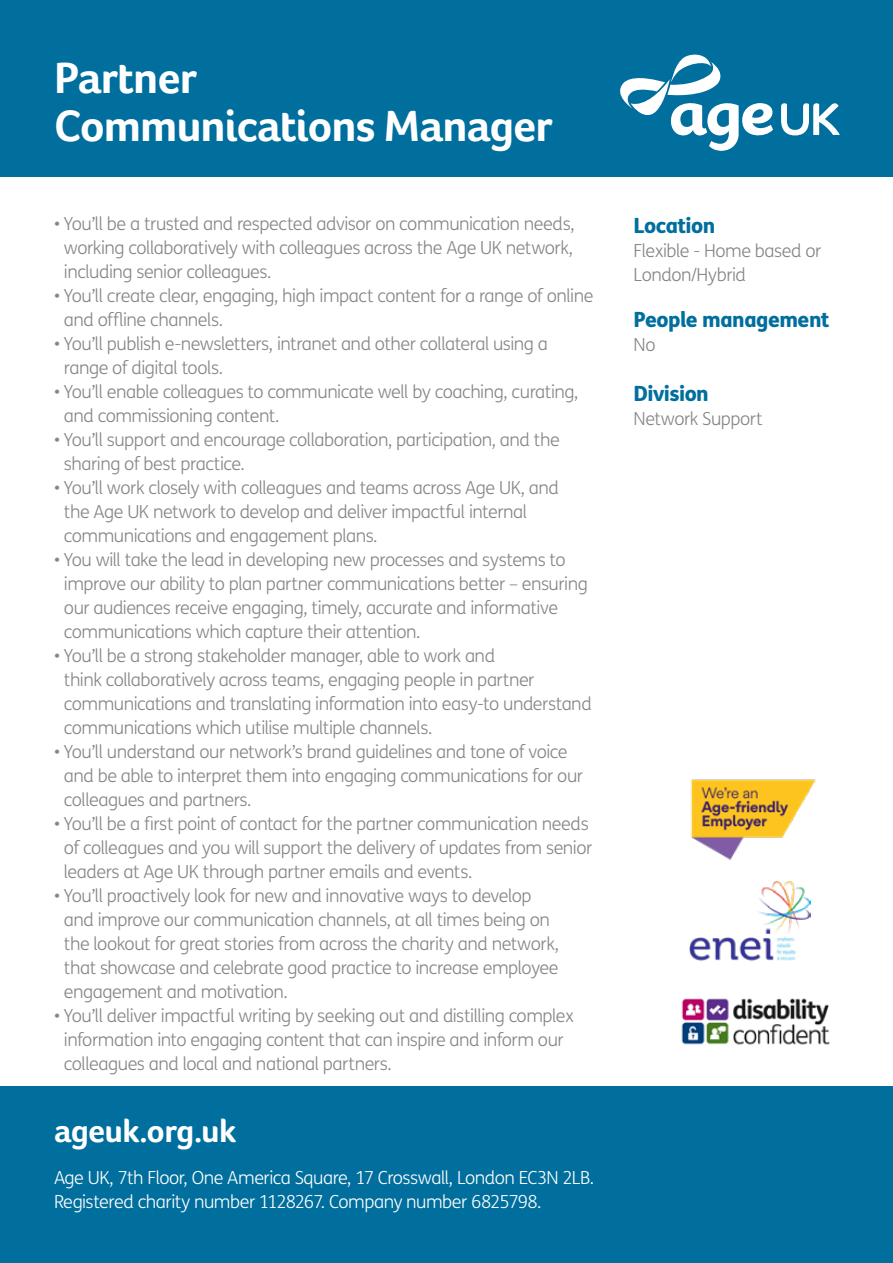
<style>
.page{position:relative;width:893px;height:1263px;background:#fff}
.page>*{position:absolute;margin:0;border:0;box-sizing:border-box;transform-origin:0 0}
.t1{font:700 45px/48px "Foco Age UK";letter-spacing:-.025em;color:#fff}
.t2{font:700 33px "Foco Age UK";letter-spacing:-.02em;color:#fff}
.t3{font:800 21px "FS Me";letter-spacing:-.025em;color:#006f9e}
.t4{font:300 18px/24px "FS Me";letter-spacing:-.025em;color:#858584}
.t5{font:300 18px/24px "FS Me";letter-spacing:-.03em;color:#fff}
</style>
<div class="page">
<div style="left:0;top:0;width:893px;height:177px;background:#006f9e"></div>
<svg style="left:620px;top:54px;width:220px;height:97px"></svg>
<div style="left:0;top:1086px;width:893px;height:177px;background:#006f9e"></div>
<img style="left:681px;top:998px;width:149px;height:47px">
<img style="left:689px;top:881px;width:122px;height:81px">
<img style="left:691px;top:779px;width:125px;height:82px">
<h1 class="t1" style="left:54px;top:54px;width:500px">Partner<br>Communications Manager</h1>
<p class="t4" style="left:64px;top:212px;width:512px;text-align:justify;text-indent:-10px">• You’ll be a trusted and respected advisor on communication needs, working collaboratively with colleagues across the Age UK network, including senior colleagues.</p>
<p class="t4" style="left:64px;top:284px;width:531px;text-indent:-10px">• You’ll create clear, engaging, high impact content for a range of online and offline channels.</p>
<p class="t4" style="left:64px;top:332px;width:485px;text-indent:-10px">• You’ll publish e-newsletters, intranet and other collateral using a range of digital tools.</p>
<p class="t4" style="left:64px;top:380px;width:516px;text-indent:-10px">• You’ll enable colleagues to communicate well by coaching, curating, and commissioning content.</p>
<p class="t4" style="left:64px;top:427px;width:497px;text-indent:-10px">• You’ll support and encourage collaboration, participation, and the sharing of best practice.</p>
<p class="t4" style="left:64px;top:475px;width:497px;text-indent:-10px">• You’ll work closely with colleagues and teams across Age UK, and the Age UK network to develop and deliver impactful internal communications and engagement plans.</p>
<p class="t4" style="left:64px;top:547px;width:525px;text-indent:-10px">• You will take the lead in developing new processes and systems to improve our ability to plan partner communications better – ensuring our audiences receive engaging, timely, accurate and informative communications which capture their attention.</p>
<p class="t4" style="left:64px;top:643px;width:529px;text-indent:-10px">• You’ll be a strong stakeholder manager, able to work and<br>think collaboratively across teams, engaging people in partner communications and translating information into easy-to understand communications which utilise multiple channels.</p>
<p class="t4" style="left:64px;top:739px;width:521px;text-indent:-10px">• You’ll understand our network’s brand guidelines and tone of voice and be able to interpret them into engaging communications for our colleagues and partners.</p>
<p class="t4" style="left:64px;top:811px;width:530px;text-indent:-10px">• You’ll be a first point of contact for the partner communication needs of colleagues and you will support the delivery of updates from senior leaders at Age UK through partner emails and events.</p>
<p class="t4" style="left:64px;top:883px;width:497px;text-indent:-10px">• You’ll proactively look for new and innovative ways to develop and improve our communication channels, at all times being on the lookout for great stories from across the charity and network, that showcase and celebrate good practice to increase employee engagement and motivation.</p>
<p class="t4" style="left:64px;top:1003px;width:512px;text-indent:-10px">• You’ll deliver impactful writing by seeking out and distilling complex information into engaging content that can inspire and inform our colleagues and local and national partners.</p>
<h2 class="t2" style="left:54px;top:1111px;width:184px">ageuk.org.uk</h2>
<p class="t5" style="left:54px;top:1165px;width:542px">Age UK, 7th Floor, One America Square, 17 Crosswall, London EC3N 2LB.<br>Registered charity number 1128267. Company number 6825798.</p>
<p class="t3" style="left:634px;top:208px;width:83px">Location</p>
<p class="t4" style="left:634px;top:238px;width:189px">Flexible - Home based or<br>London/Hybrid</p>
<p class="t3" style="left:634px;top:303px;width:198px">People management</p>
<p class="t4" style="left:634px;top:332px;width:23px">No</p>
<p class="t3" style="left:634px;top:376px;width:77px">Division</p>
<p class="t4" style="left:634px;top:406px;width:131px">Network Support</p>
</div>
